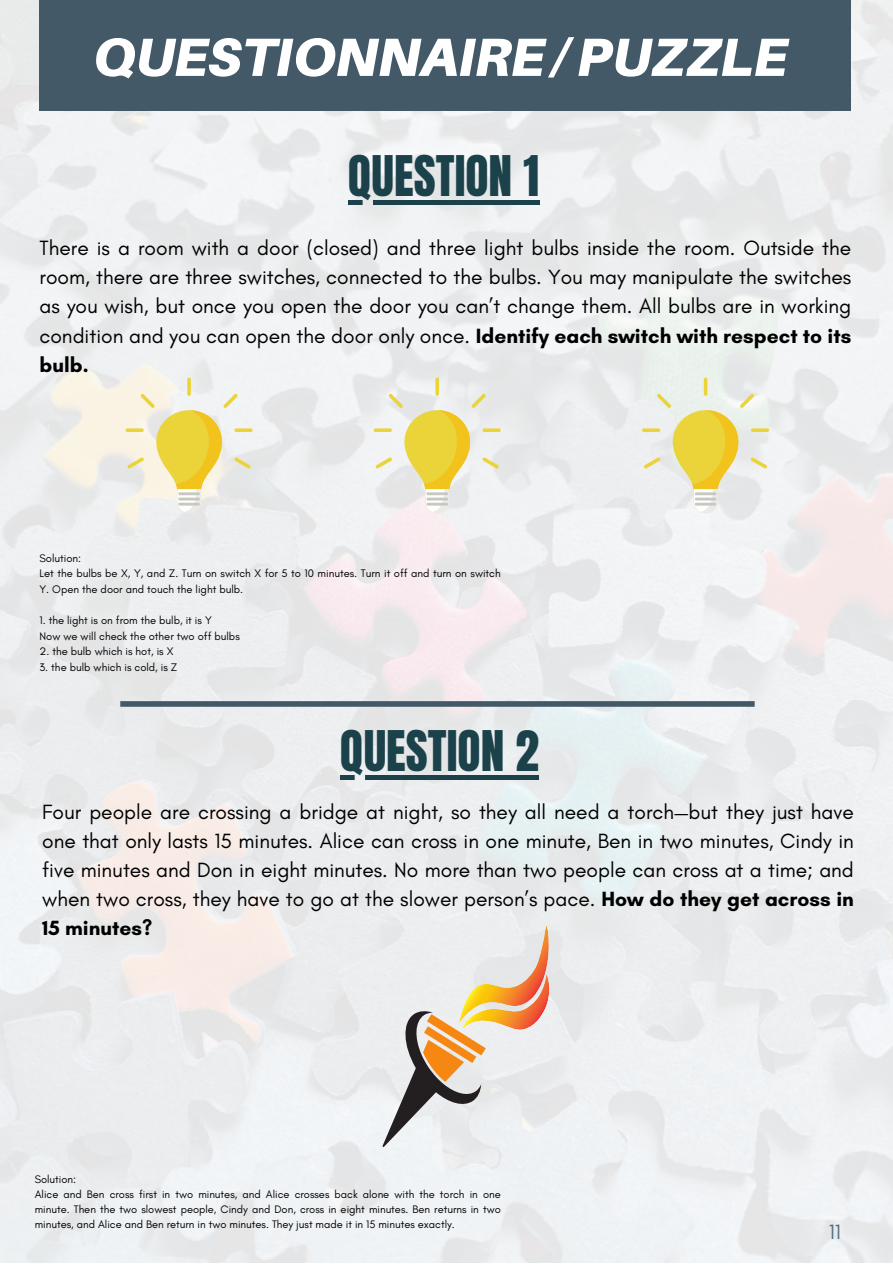
<style>
.page{position:relative;width:893px;height:1264px;background:#fff}
.page>*{position:absolute;margin:0;border:0;box-sizing:border-box;transform-origin:0 0}
.t1{font:italic 900 53.85px "Aileron";color:#fff}
.t2{font:47.55px "Anton";color:#1b414a}
.t3{font:21px/29.2px "Glacial Indifference";color:#000;text-align:justify}
.t4{font:21px "Glacial Indifference";color:#4e6e84}
.t5{font:11.1px/14.9px "Glacial Indifference";color:#000}
.s1{font-weight:700}
</style>
<div class="page">
<img style="left:0;top:0;width:892px;height:1262px">
<div style="left:39px;top:0;width:812px;height:111px;background:#435967"></div>
<div style="left:120px;top:701px;width:634px;height:5px;background:#435967"></div>
<svg style="left:126px;top:377px;width:126px;height:136px"></svg>
<svg style="left:374px;top:377px;width:126px;height:136px"></svg>
<svg style="left:642px;top:377px;width:127px;height:136px;background:#eae5bd"></svg>
<svg style="left:340px;top:925px;width:211px;height:250px"></svg>
<hr style="left:348px;top:200px;width:191px;height:4px;background:#1b414a">
<div style="left:340px;top:774px;width:199px;height:5px;background:#1b414a"></div>
<p class="t1" style="left:93px;top:24px;width:696px">QUESTIONNAIRE/PUZZLE</p>
<p class="t2" style="left:348px;top:142px;width:193px">QUESTION 1</p>
<p class="t3" style="left:39px;top:233px;width:813px">There is a room with a door (closed) and three light bulbs inside the room. Outside the room, there are three switches, connected to the bulbs. You may manipulate the switches as you wish, but once you open the door you can’t change them. All bulbs are in working condition and you can open the door only once. <span class="s1">Identify each switch with respect to its bulb.</span></p>
<p class="t5" style="left:39px;top:550px;width:43px">Solution:</p>
<p class="t5" style="left:39px;top:565px;width:462px;line-height:15.6px">Let the bulbs be X, Y, and Z. Turn on switch X for 5 to 10 minutes. Turn it off and turn on switch<br>Y. Open the door and touch the light bulb.</p>
<p class="t5" style="left:39px;top:612px;width:174px">1. the light is on from the bulb, it is Y</p>
<p class="t5" style="left:39px;top:628px;width:202px">Now we will check the other two off bulbs</p>
<p class="t5" style="left:39px;top:643px;width:135px">2. the bulb which is hot, is X</p>
<p class="t5" style="left:39px;top:659px;width:139px">3. the bulb which is cold, is Z</p>
<p class="t2" style="left:340px;top:717px;width:200px">QUESTION 2</p>
<p class="t3" style="left:42px;top:796px;width:813px">Four people are crossing a bridge at night, so they all need a torch—but they just have one that only lasts 15 minutes. Alice can cross in one minute, Ben in two minutes, Cindy in five minutes and Don in eight minutes. No more than two people can cross at a time; and when two cross, they have to go at the slower person’s pace. <span class="s1">How do they get across in 15 minutes?</span></p>
<p class="t5" style="left:35px;top:1171px;width:43px">Solution:</p>
<p class="t5" style="left:35px;top:1186px;width:467px;text-align:justify">Alice and Ben cross first in two minutes, and Alice crosses back alone with the torch in one minute. Then the two slowest people, Cindy and Don, cross in eight minutes. Ben returns in two minutes, and Alice and Ben return in two minutes. They just made it in 15 minutes exactly.</p>
<p class="t4" style="left:828px;top:1218px;width:14px">11</p>
</div>
